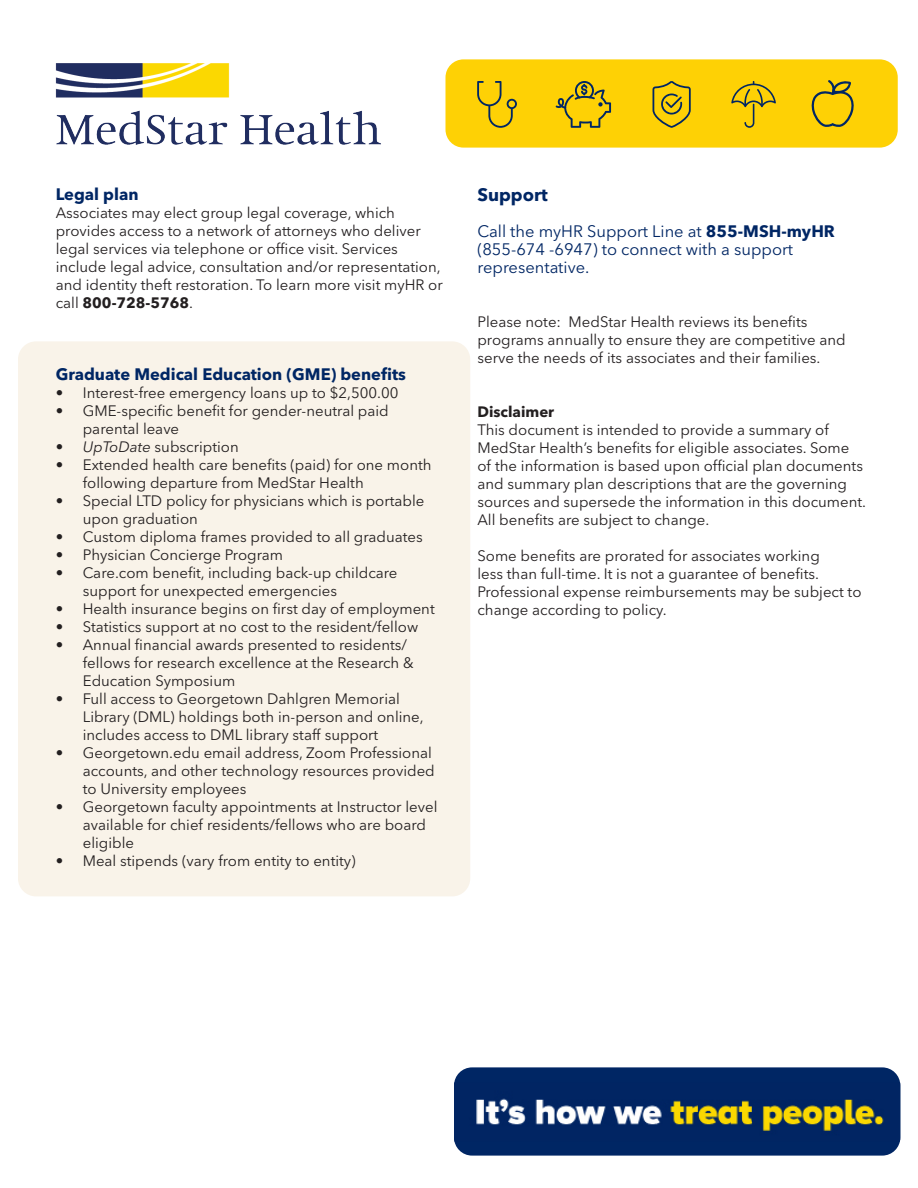
<style>
.page{position:relative;width:918px;height:1188px;background:#fff}
.page>*{position:absolute;margin:0;border:0;box-sizing:border-box;transform-origin:0 0}
.subhead_15_18{font:700 18px "Avenir Next LT Pro";color:#002664}
.subhead_15_18-2{font:16.5px/18px "Avenir Next LT Pro";color:#002664}
.subhead_15_18-3{font:700 16.5px "Avenir Next LT Pro";color:#002664}
.subhead_15_18-4{font:15px/18px "Avenir Next LT Pro";color:#231f20}
.subhead_15_18-5{font:700 15px "Avenir Next LT Pro";color:#231f20}
.s1{font-weight:700}
.s2{font-style:italic}
</style>
<div class="page">
<div style="left:18px;top:341px;width:452px;height:555px;background:#f9f3e9;border-radius:18px"></div>
<img style="left:55px;top:63px;width:326px;height:82px">
<div style="left:454px;top:1067px;width:446px;height:89px;background:#002664;border-radius:18px"></div>
<img style="left:454px;top:1082px;width:446px;height:60px">
<div style="left:446px;top:59px;width:452px;height:89px;background:#fed105;border-radius:18px"></div>
<svg style="left:477px;top:81px;width:40px;height:47px"></svg>
<svg style="left:556px;top:81px;width:55px;height:47px"></svg>
<svg style="left:653px;top:81px;width:38px;height:47px"></svg>
<svg style="left:731px;top:81px;width:45px;height:47px"></svg>
<svg style="left:812px;top:80px;width:42px;height:47px"></svg>
<p class="subhead_15_18-3" style="left:56px;top:184px;width:84px">Legal plan</p>
<p class="subhead_15_18-4" style="left:56px;top:203px;width:389px">Associates may elect group legal coverage, which provides access to a network of attorneys who deliver legal services via telephone or office visit. Services include legal advice, consultation and/or representation, and identity theft restoration. To learn more visit myHR or call <span class="s1">800-728-5768</span>.</p>
<p class="subhead_15_18-3" style="left:56px;top:364px;width:352px">Graduate Medical Education (GME) benefits</p>
<p class="subhead_15_18-4" style="left:56px;top:383px;width:344px">• Interest-free emergency loans up to $2,500.00</p>
<p class="subhead_15_18-4" style="left:83px;top:401px;width:308px;text-indent:-27px">• GME-specific benefit for gender-neutral paid parental leave</p>
<p class="subhead_15_18-4" style="left:56px;top:437px;width:184px"><span class="s2">• UpToDate</span> subscription</p>
<p class="subhead_15_18-4" style="left:83px;top:455px;width:350px;text-indent:-27px">• Extended health care benefits (paid) for one month following departure from MedStar Health</p>
<p class="subhead_15_18-4" style="left:83px;top:491px;width:343px;text-indent:-27px">• Special LTD policy for physicians which is portable upon graduation</p>
<p class="subhead_15_18-4" style="left:56px;top:527px;width:368px">• Custom diploma frames provided to all graduates</p>
<p class="subhead_15_18-4" style="left:56px;top:545px;width:229px">• Physician Concierge Program</p>
<p class="subhead_15_18-4" style="left:83px;top:563px;width:316px;text-indent:-27px">• Care.com benefit, including back-up childcare support for unexpected emergencies</p>
<p class="subhead_15_18-4" style="left:56px;top:599px;width:381px">• Health insurance begins on first day of employment</p>
<p class="subhead_15_18-4" style="left:56px;top:617px;width:364px">• Statistics support at no cost to the resident/fellow</p>
<p class="subhead_15_18-4" style="left:83px;top:635px;width:332px;text-indent:-27px">• Annual financial awards presented to residents/ fellows for research excellence at the Research &amp;<br>Education Symposium</p>
<p class="subhead_15_18-4" style="left:83px;top:689px;width:342px;text-indent:-27px">• Full access to Georgetown Dahlgren Memorial<br>Library (DML) holdings both in-person and online, includes access to DML library staff support</p>
<p class="subhead_15_18-4" style="left:83px;top:743px;width:354px;text-indent:-27px">• Georgetown.edu email address, Zoom Professional accounts, and other technology resources provided to University employees</p>
<p class="subhead_15_18-4" style="left:83px;top:797px;width:356px;text-indent:-27px">• Georgetown faculty appointments at Instructor level available for chief residents/fellows who are board eligible</p>
<p class="subhead_15_18-4" style="left:56px;top:851px;width:301px">• Meal stipends (vary from entity to entity)</p>
<p class="subhead_15_18" style="left:477px;top:184px;width:72px">Support</p>
<p class="subhead_15_18-2" style="left:477px;top:222px;width:359px">Call the myHR Support Line at <span class="s1">855-MSH-myHR </span>(855-674 -6947) to connect with a support representative.</p>
<p class="subhead_15_18-4" style="left:477px;top:313px;width:370px">Please note: MedStar Health reviews its benefits programs annually to ensure they are competitive and serve the needs of its associates and their families.</p>
<p class="subhead_15_18-5" style="left:477px;top:402px;width:78px">Disclaimer</p>
<p class="subhead_15_18-4" style="left:477px;top:421px;width:390px">This document is intended to provide a summary of MedStar Health’s benefits for eligible associates. Some of the information is based upon official plan documents and summary plan descriptions that are the governing sources and supersede the information in this document.<br>All benefits are subject to change.</p>
<p class="subhead_15_18-4" style="left:477px;top:547px;width:386px">Some benefits are prorated for associates working<br>less than full-time. It is not a guarantee of benefits.<br>Professional expense reimbursements may be subject to change according to policy.</p>
</div>
